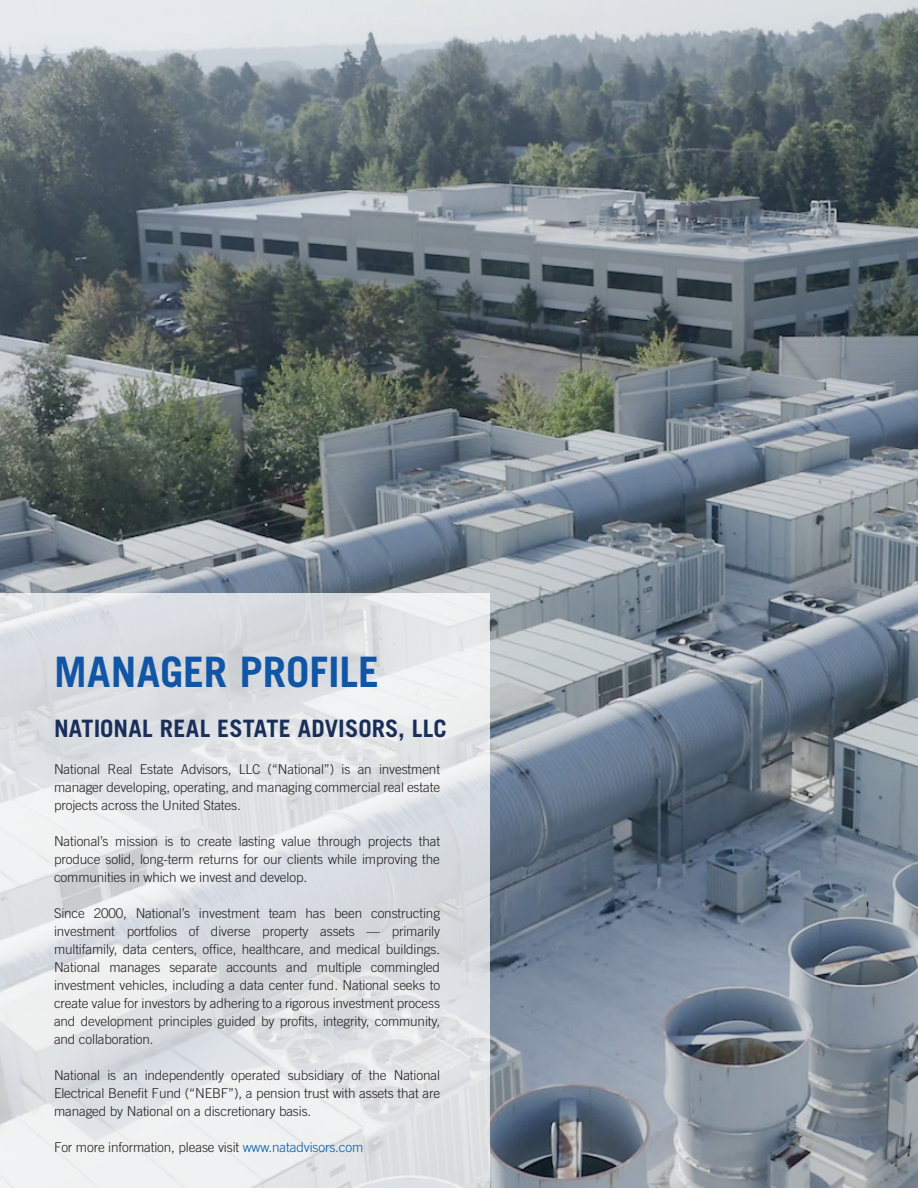
<style>
.page{position:relative;width:918px;height:1188px;background:#fff}
.page>*{position:absolute;margin:0;border:0;box-sizing:border-box;transform-origin:0 0}
.Header_TG{font:700 42px "Trade Gothic LT Std";color:#1055a6}
.Header_TG-2{font:700 24px "Trade Gothic LT Std";letter-spacing:.005em;color:#192e59}
.t1{font:300 13.5px/18px "Trade Gothic LT Std";letter-spacing:-.01em;color:#231f20;text-align:justify}
.s1{color:#015da7}
</style>
<div class="page">
<img style="left:0;top:0;width:918px;height:1188px">
<svg style="left:0;top:594px;width:489px;height:594px;fill:#dee1e5"></svg>
<p class="Header_TG" style="left:54px;top:646px;width:327px">MANAGER PROFILE</p>
<p class="Header_TG-2" style="left:54px;top:714px;width:394px">NATIONAL REAL ESTATE ADVISORS, LLC</p>
<p class="t1" style="left:54px;top:760px;width:388px">National Real Estate Advisors, LLC (“National”) is an investment manager developing, operating, and managing commercial real estate projects across the United States.</p>
<p class="t1" style="left:54px;top:832px;width:388px">National’s mission is to create lasting value through projects that produce solid, long-term returns for our clients while improving the communities in which we invest and develop.</p>
<p class="t1" style="left:54px;top:904px;width:388px">Since 2000, National’s investment team has been constructing investment portfolios of diverse property assets — primarily multifamily, data centers, office, healthcare, and medical buildings.<br>National manages separate accounts and multiple commingled investment vehicles, including a data center fund. National seeks to create value for investors by adhering to a rigorous investment process and development principles guided by profits, integrity, community, and collaboration.</p>
<p class="t1" style="left:54px;top:1066px;width:388px">National is an independently operated subsidiary of the National Electrical Benefit Fund (“NEBF”), a pension trust with assets that are managed by National on a discretionary basis.</p>
<p class="t1" style="left:54px;top:1138px;width:311px">For more information, please visit <span class="s1">www.natadvisors.com</span></p>
</div>
